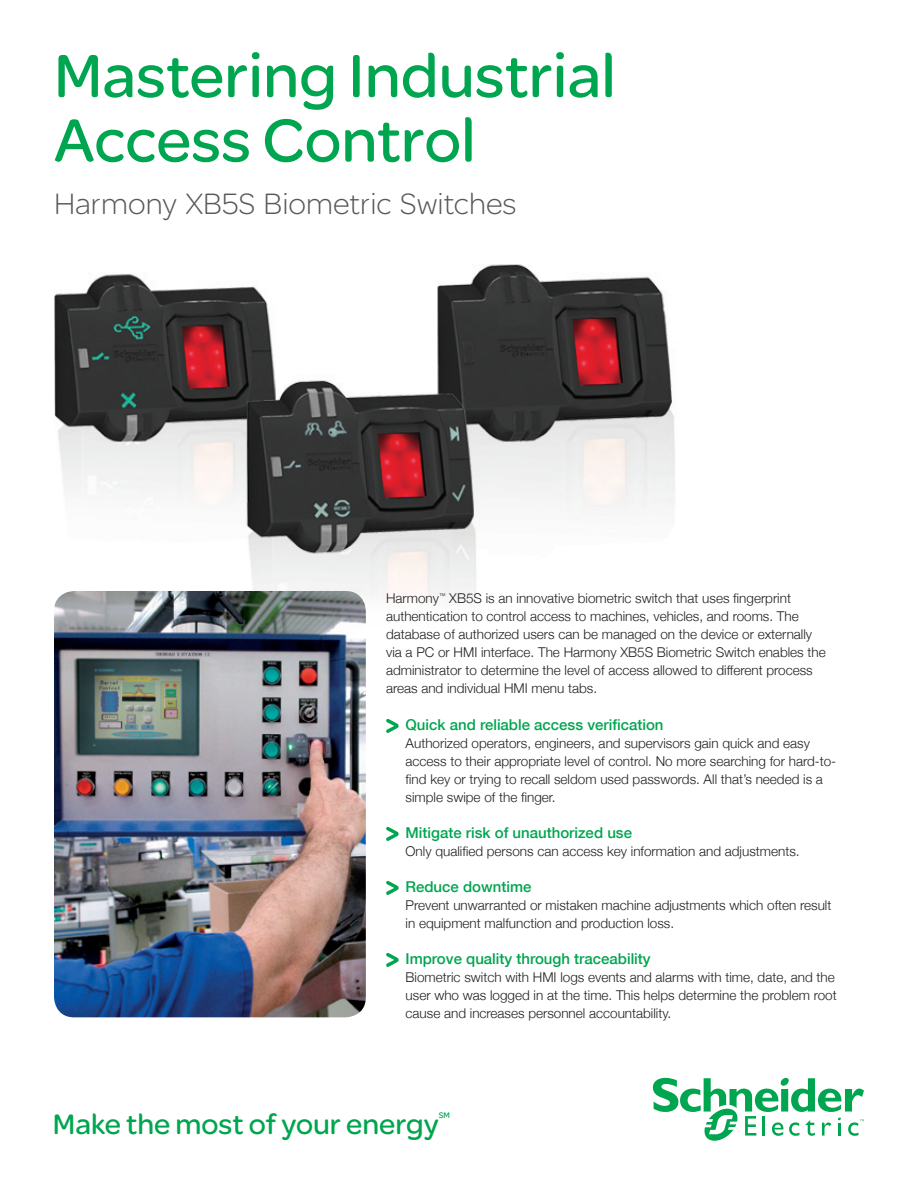
<style>
.page{position:relative;width:918px;height:1188px;background:#fff}
.page>*{position:absolute;margin:0;border:0;box-sizing:border-box;transform-origin:0 0}
.t1{font:64.5px/64.5px "SE Optimist";color:#00a54f}
.t2{font:300 31.5px "SE Optimist";color:#57585a}
.t3{font:30px "SE Optimist";color:#00a54f}
.t4{font:500 15px "Helvetica Neue";color:#00a54f}
.t5{font:300 13.5px/18px "Helvetica Neue";color:#231f20}
.t6{font:8.7px "SE Optimist";color:#00a54f}
</style>
<div class="page">
<img style="left:54px;top:264px;width:621px;height:336px">
<svg style="left:386px;top:718px;width:13px;height:15px"></svg>
<svg style="left:386px;top:826px;width:13px;height:15px"></svg>
<svg style="left:386px;top:880px;width:13px;height:15px"></svg>
<svg style="left:386px;top:952px;width:13px;height:15px"></svg>
<img style="left:54px;top:591px;width:312px;height:426px">
<svg style="left:653px;top:1078px;width:211px;height:63px"></svg>
<p class="t1" style="left:54px;top:42px;width:564px">Mastering Industrial<br>Access Control</p>
<p class="t2" style="left:54px;top:183px;width:464px">Harmony XB5S Biometric Switches</p>
<p class="t5" style="left:386px;top:589px;width:441px">Harmony<sup>™</sup> XB5S is an innovative biometric switch that uses fingerprint authentication to control access to machines, vehicles, and rooms. The database of authorized users can be managed on the device or externally via a PC or HMI interface. The Harmony XB5S Biometric Switch enables the administrator to determine the level of access allowed to different process areas and individual HMI menu tabs.</p>
<p class="t4" style="left:406px;top:715px;width:259px">Quick and reliable access verification</p>
<p class="t5" style="left:406px;top:734px;width:432px">Authorized operators, engineers, and supervisors gain quick and easy access to their appropriate level of control. No more searching for hard-to&shy;find key or trying to recall seldom used passwords. All that’s needed is a simple swipe of the finger.</p>
<p class="t4" style="left:406px;top:823px;width:228px">Mitigate risk of unauthorized use</p>
<p class="t5" style="left:406px;top:842px;width:396px">Only qualified persons can access key information and adjustments.</p>
<p class="t4" style="left:406px;top:877px;width:127px">Reduce downtime</p>
<p class="t5" style="left:406px;top:896px;width:427px">Prevent unwarranted or mistaken machine adjustments which often result in equipment malfunction and production loss.</p>
<p class="t4" style="left:406px;top:949px;width:247px">Improve quality through traceability</p>
<p class="t5" style="left:406px;top:968px;width:433px">Biometric switch with HMI logs events and alarms with time, date, and the user who was logged in at the time. This helps determine the problem root cause and increases personnel accountability.</p>
<p class="t3" style="left:53px;top:1103px;width:387px">Make the most of your energy</p>
<p class="t6" style="left:439px;top:1109px;width:13px">SM</p>
</div>
